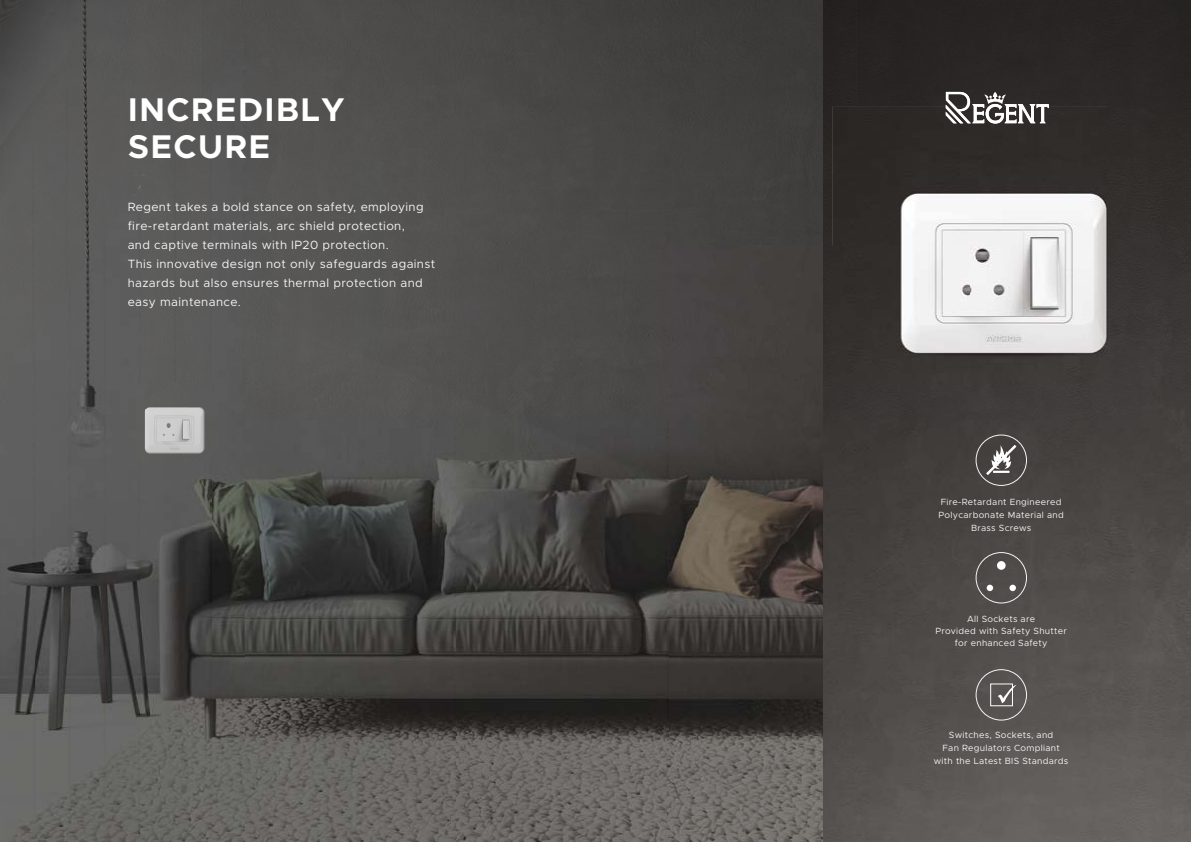
<style>
.page{position:relative;width:1191px;height:842px;background:#fff}
.page>*{position:absolute;margin:0;border:0;box-sizing:border-box;transform-origin:0 0}
.t1{font:700 33px/36.9px "Metropolis";letter-spacing:.05em;color:#fff}
.t2{font:12px/19px "Metropolis";letter-spacing:.03em;color:#f4f4f4}
.t3{font:9px/13px "Metropolis";letter-spacing:.03em;color:#f4f4f4;text-align:center}
</style>
<div class="page">
<img style="left:246px;top:0;width:577px;height:842px">
<img style="left:211px;top:70px;width:35px;height:772px">
<div style="left:176px;top:97px;width:35px;height:287px;background:#5b5b5a"></div>
<div style="left:141px;top:176px;width:35px;height:208px;background:#5c5c5b"></div>
<img style="left:105px;top:193px;width:36px;height:649px">
<img style="left:70px;top:246px;width:35px;height:596px">
<img style="left:35px;top:290px;width:35px;height:552px">
<img style="left:0;top:338px;width:35px;height:504px">
<img style="left:140px;top:462px;width:71px;height:380px">
<img style="left:136px;top:384px;width:79px;height:78px">
<div style="left:111px;top:0;width:92px;height:176px;background:#585756"></div>
<div style="left:203px;top:0;width:67px;height:70px;background:#515050"></div>
<div style="left:34px;top:200px;width:34px;height:138px;background:#5f5e5d"></div>
<img style="left:203px;top:70px;width:18px;height:27px">
<div style="left:0;top:200px;width:34px;height:186px;background:#605f5f"></div>
<div style="left:67px;top:175px;width:68px;height:71px;background:#5d5c5c"></div>
<img style="left:135px;top:175px;width:13px;height:18px">
<img style="left:67px;top:246px;width:31px;height:44px">
<img style="left:0;top:0;width:74px;height:146px">
<img style="left:0;top:0;width:73px;height:144px">
<img style="left:0;top:0;width:72px;height:143px">
<img style="left:0;top:0;width:71px;height:141px">
<img style="left:0;top:0;width:70px;height:140px">
<img style="left:0;top:0;width:69px;height:138px">
<img style="left:0;top:0;width:68px;height:137px">
<img style="left:0;top:0;width:67px;height:135px">
<img style="left:0;top:0;width:66px;height:134px">
<img style="left:0;top:0;width:65px;height:132px">
<img style="left:0;top:0;width:64px;height:131px">
<img style="left:0;top:0;width:63px;height:128px">
<img style="left:0;top:0;width:62px;height:127px">
<img style="left:0;top:0;width:61px;height:126px">
<img style="left:0;top:0;width:60px;height:124px">
<img style="left:0;top:0;width:59px;height:123px">
<img style="left:0;top:0;width:58px;height:121px">
<img style="left:0;top:0;width:57px;height:120px">
<img style="left:0;top:0;width:56px;height:118px">
<img style="left:0;top:0;width:55px;height:117px">
<img style="left:0;top:0;width:54px;height:115px">
<img style="left:0;top:0;width:53px;height:114px">
<img style="left:0;top:0;width:52px;height:113px">
<img style="left:0;top:0;width:51px;height:111px">
<img style="left:0;top:0;width:50px;height:109px">
<img style="left:0;top:0;width:49px;height:108px">
<img style="left:0;top:0;width:48px;height:106px">
<img style="left:0;top:0;width:47px;height:105px">
<img style="left:0;top:0;width:46px;height:103px">
<img style="left:0;top:0;width:45px;height:102px">
<img style="left:0;top:0;width:44px;height:101px">
<img style="left:0;top:0;width:43px;height:98px">
<img style="left:0;top:0;width:42px;height:97px">
<img style="left:0;top:0;width:41px;height:96px">
<img style="left:0;top:0;width:40px;height:94px">
<img style="left:0;top:0;width:39px;height:92px">
<img style="left:0;top:0;width:38px;height:91px">
<img style="left:0;top:0;width:37px;height:90px">
<img style="left:0;top:0;width:36px;height:88px">
<img style="left:0;top:0;width:35px;height:86px">
<img style="left:0;top:0;width:34px;height:85px">
<img style="left:0;top:0;width:33px;height:83px">
<img style="left:0;top:0;width:32px;height:81px">
<img style="left:0;top:0;width:31px;height:80px">
<img style="left:0;top:0;width:30px;height:79px">
<img style="left:0;top:0;width:29px;height:77px">
<img style="left:0;top:0;width:28px;height:75px">
<img style="left:0;top:0;width:27px;height:73px">
<img style="left:0;top:0;width:26px;height:72px">
<img style="left:0;top:0;width:25px;height:70px">
<img style="left:0;top:0;width:24px;height:69px">
<img style="left:0;top:0;width:23px;height:68px">
<img style="left:0;top:65px;width:22px;height:1px">
<img style="left:0;top:0;width:22px;height:65px">
<img style="left:0;top:0;width:21px;height:63px">
<img style="left:0;top:0;width:20px;height:61px">
<img style="left:0;top:0;width:19px;height:60px">
<img style="left:0;top:0;width:18px;height:58px">
<img style="left:0;top:0;width:17px;height:57px">
<img style="left:0;top:0;width:16px;height:55px">
<img style="left:0;top:0;width:15px;height:53px">
<img style="left:0;top:0;width:14px;height:51px">
<img style="left:0;top:0;width:13px;height:49px">
<img style="left:0;top:0;width:12px;height:47px">
<img style="left:0;top:0;width:11px;height:45px">
<img style="left:0;top:0;width:10px;height:43px">
<img style="left:0;top:0;width:9px;height:41px">
<img style="left:0;top:0;width:8px;height:39px">
<img style="left:0;top:0;width:7px;height:36px">
<img style="left:0;top:0;width:5px;height:33px">
<img style="left:0;top:0;width:4px;height:30px">
<img style="left:0;top:0;width:3px;height:27px">
<img style="left:0;top:0;width:2px;height:22px">
<svg style="left:0;top:0;width:1px;height:16px"></svg>
<img style="left:823px;top:388px;width:368px;height:454px">
<img style="left:823px;top:0;width:33px;height:388px">
<div style="left:856px;top:0;width:335px;height:140px;background:#282524"></div>
<img style="left:1144px;top:140px;width:47px;height:248px">
<div style="left:975px;top:435px;width:51px;height:51px;border:1px solid #f4f4f4;border-radius:50%"></div>
<div style="left:975px;top:552px;width:51px;height:51px;border:1px solid #f4f4f4;border-radius:50%"></div>
<div style="left:997px;top:561px;width:8px;height:9px;background:#fff;border-radius:50%"></div>
<div style="left:986px;top:585px;width:7px;height:6px;background:#fff;border-radius:50%"></div>
<div style="left:1009px;top:585px;width:7px;height:6px;background:#fff;border-radius:50%"></div>
<div style="left:975px;top:669px;width:51px;height:51px;border:1px solid #f4f4f4;border-radius:50%"></div>
<div style="left:990px;top:684px;width:22px;height:22px;border:1px solid #fff"></div>
<svg style="left:997px;top:685px;width:19px;height:18px"></svg>
<svg style="left:986px;top:445px;width:30px;height:30px"></svg>
<img style="left:832px;top:107px;width:312px;height:312px">
<svg style="left:945px;top:92px;width:103px;height:32px"></svg>
<img style="left:945px;top:107px;width:7px;height:16px">
<img style="left:952px;top:107px;width:64px;height:17px">
<img style="left:1018px;top:107px;width:30px;height:16px">
<h1 class="t1" style="left:128px;top:91px;width:218px">INCREDIBLY<br>SECURE</h1>
<p class="t2" style="left:128px;top:198px;width:309px">Regent takes a bold stance on safety, employing fire-retardant materials, arc shield protection,<br>and captive terminals with IP20 protection.<br>This innovative design not only safeguards against hazards but also ensures thermal protection and easy maintenance.</p>
<p class="t3" style="left:938px;top:495px;width:127px">Fire-Retardant Engineered<br>Polycarbonate Material and<br>Brass Screws</p>
<p class="t3" style="left:935px;top:613px;width:133px;line-height:12px">All Sockets are<br>Provided with Safety Shutter for enhanced Safety</p>
<p class="t3" style="left:934px;top:729px;width:136px">Switches, Sockets, and<br>Fan Regulators Compliant with the Latest BIS Standards</p>
</div>
